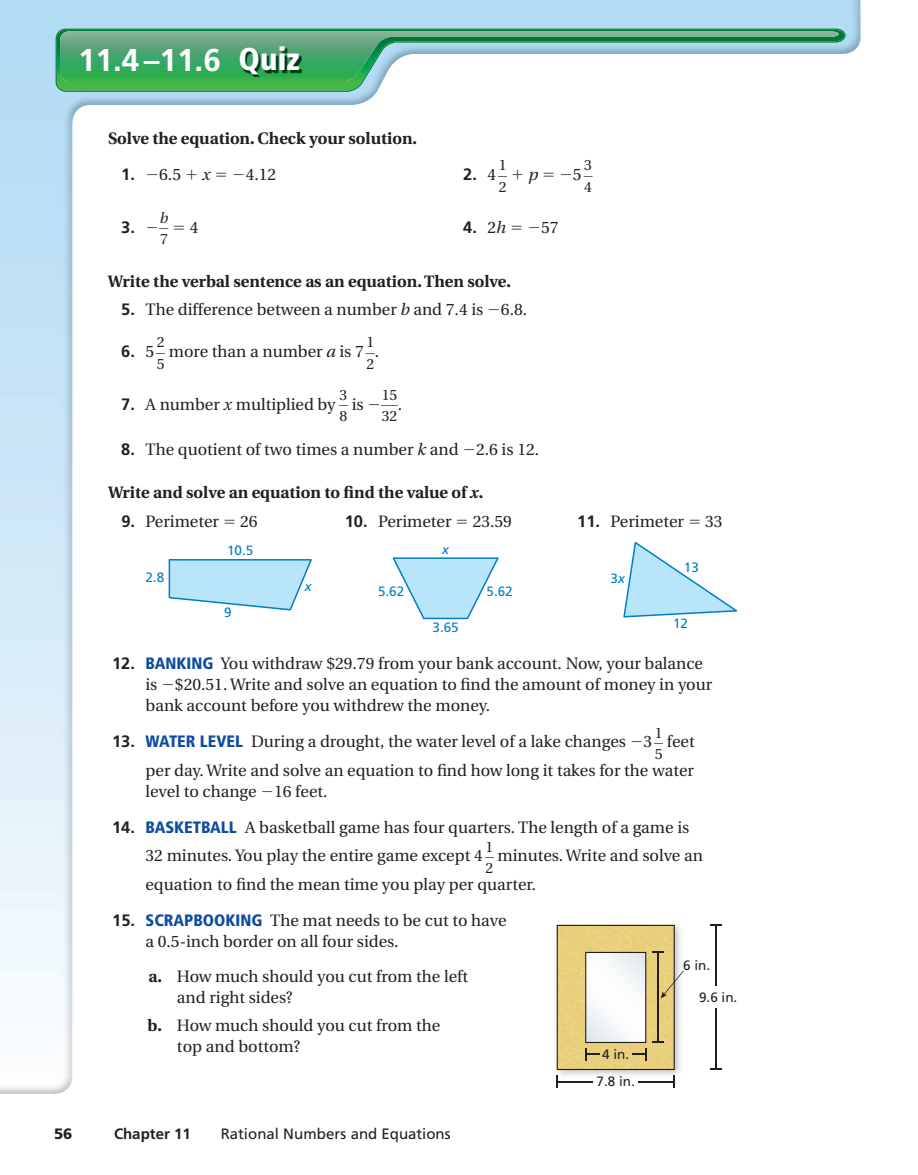
<style>
.page{position:relative;width:918px;height:1175px;background:#fff}
.page>*{position:absolute;margin:0;border:0;box-sizing:border-box;transform-origin:0 0}
.t1{font:700 31.5px "Frutiger";color:#fff}
.t2{font:16.5px/28.5px "Utopia";color:#231f20}
.t3{font:700 16.5px "Utopia";color:#231f20}
.t4{font:700 16.5px "Frutiger";color:#231f20}
.t5{font:italic 16.5px "Utopia";color:#231f20}
.t6{font:15px "Frutiger";color:#231f20}
.t7{font:700 15px "Frutiger";color:#231f20}
.t8{font:900 15px "Frutiger";color:#231f20}
.t9{font:14.85px/21.3px "Utopia";color:#231f20}
.t10{font:italic 14.85px "Utopia";color:#231f20}
.t11{font:13.5px "Frutiger";color:#007ec5}
.t12{font:13.5px "Frutiger";color:#231f20}
.t13{font:italic 13.5px "Frutiger";color:#007ec5}
.s1{font-weight:900;font-stretch:condensed}
.s2{font-family:"Frutiger";font-weight:700}
.s3{font-family:"Utopia";font-weight:400}
.s4{font-family:"Utopia";font-weight:400;font-style:italic}
.s5{font-style:italic}
.s6{font-family:"Frutiger";font-weight:900;font-stretch:condensed;color:#0d4da1}
.s7{font-weight:700}
</style>
<div class="page">
<img style="left:0;top:1089px;width:66px;height:5px">
<img style="left:0;top:0;width:85px;height:1089px">
<img style="left:846px;top:29px;width:15px;height:25px">
<img style="left:85px;top:92px;width:292px;height:14px">
<svg style="left:55px;top:28px;width:791px;height:64px"></svg>
<img style="left:60px;top:31px;width:779px;height:50px">
<img style="left:242px;top:48px;width:60px;height:29px">
<svg style="left:168px;top:559px;width:144px;height:52px"></svg>
<svg style="left:392px;top:557px;width:107px;height:63px"></svg>
<svg style="left:623px;top:542px;width:114px;height:76px"></svg>
<img style="left:556px;top:926px;width:166px;height:162px">
<img style="left:556px;top:924px;width:130px;height:157px">
<hr style="left:715px;top:925px;width:1px;height:60px;background:#231f20">
<svg style="left:710px;top:924px;width:12px;height:2px"></svg>
<hr style="left:715px;top:1008px;width:1px;height:60px;background:#231f20">
<svg style="left:710px;top:1068px;width:12px;height:1px"></svg>
<svg style="left:557px;top:924px;width:127px;height:163px"></svg>
<h1 class="t1" style="left:78px;top:47px;width:223px">11.4 –11.6 <span class="s1">Quiz</span></h1>
<p class="t3" style="left:108px;top:132px;width:311px">Solve the equation. Check your solution.</p>
<p class="t2" style="left:121px;top:162px;width:61px"><span class="s2">1.</span> −6.5</p>
<p class="t5" style="left:202px;top:168px;width:10px">x</p>
<p class="t2" style="left:232px;top:162px;width:46px">−4.12</p>
<p class="t4" style="left:463px;top:168px;width:34px">2. <span class="s3">4</span></p>
<p class="t9" style="left:499px;top:156px;width:9px">1<br>2</p>
<p class="t5" style="left:528px;top:168px;width:11px">p</p>
<p class="t2" style="left:559px;top:162px;width:24px">−5</p>
<p class="t9" style="left:584px;top:156px;width:9px">3<br>4</p>
<p class="t4" style="left:121px;top:220px;width:39px">3. −</p>
<p class="t10" style="left:160px;top:212px;width:10px">b</p>
<p class="t9" style="left:160px;top:230px;width:9px">7</p>
<p class="t2" style="left:190px;top:214px;width:10px">4</p>
<p class="t4" style="left:463px;top:220px;width:44px">4. <span class="s3">2</span><span class="s4">h</span></p>
<p class="t2" style="left:527px;top:214px;width:33px">−57</p>
<p class="t3" style="left:108px;top:274px;width:405px">Write the verbal sentence as an equation. Then solve.</p>
<p class="t2" style="left:121px;top:297px;width:407px"><span class="s2">5.</span> The difference between a number <span class="s5">b</span> and 7.4 is −6.8.</p>
<p class="t4" style="left:121px;top:345px;width:34px">6. <span class="s3">5</span></p>
<p class="t9" style="left:157px;top:333px;width:9px">2<br>5</p>
<p class="t2" style="left:169px;top:339px;width:196px">more than a number <span class="s5">a</span> is 7</p>
<p class="t9" style="left:366px;top:333px;width:9px">1<br>2</p>
<p class="t2" style="left:375px;top:339px;width:6px">.</p>
<p class="t2" style="left:121px;top:391px;width:216px"><span class="s2">7.</span> A number <span class="s5">x</span> multiplied by</p>
<p class="t9" style="left:340px;top:385px;width:9px">3<br>8</p>
<p class="t2" style="left:352px;top:391px;width:31px">is −</p>
<p class="t9" style="left:382px;top:385px;width:17px">15<br>32</p>
<p class="t2" style="left:398px;top:391px;width:6px">.</p>
<p class="t2" style="left:121px;top:436px;width:419px"><span class="s2">8.</span> The quotient of two times a number <span class="s5">k</span> and −2.6 is 12.</p>
<p class="t3" style="left:108px;top:486px;width:377px">Write and solve an equation to find the value of <span class="s5">x</span>.</p>
<p class="t2" style="left:121px;top:508px;width:99px"><span class="s2">9.</span> Perimeter</p>
<p class="t2" style="left:240px;top:508px;width:19px">26</p>
<p class="t2" style="left:345px;top:508px;width:108px"><span class="s2">10.</span> Perimeter</p>
<p class="t2" style="left:473px;top:508px;width:41px">23.59</p>
<p class="t2" style="left:577px;top:508px;width:108px"><span class="s2">11.</span> Perimeter</p>
<p class="t2" style="left:705px;top:508px;width:19px">33</p>
<p class="t11" style="left:227px;top:544px;width:28px">10.5</p>
<p class="t13" style="left:305px;top:580px;width:8px">x</p>
<p class="t11" style="left:224px;top:607px;width:9px">9</p>
<p class="t13" style="left:442px;top:543px;width:8px">x</p>
<p class="t11" style="left:684px;top:561px;width:17px">13</p>
<p class="t11" style="left:145px;top:572px;width:20px">2.8</p>
<p class="t11" style="left:610px;top:572px;width:16px">3<span class="s5">x</span></p>
<p class="t11" style="left:378px;top:585px;width:28px">5.62</p>
<p class="t11" style="left:486px;top:585px;width:28px">5.62</p>
<p class="t11" style="left:673px;top:617px;width:17px">12</p>
<p class="t11" style="left:432px;top:622px;width:28px">3.65</p>
<p class="t2" style="left:146px;top:654px;width:568px;line-height:21px;text-indent:-33px"><span class="s2">12.</span> <span class="s6">BANKING</span> You withdraw $29.79 from your bank account. Now, your balance is −$20.51. Write and solve an equation to find the amount of money in your bank account before you withdrew the money.</p>
<p class="t2" style="left:112px;top:729px;width:542px"><span class="s2">13.</span> <span class="s6">WATER LEVEL</span> During a drought, the water level of a lake changes −3</p>
<p class="t9" style="left:655px;top:723px;width:9px">1<br>5</p>
<p class="t2" style="left:145px;top:729px;width:551px;text-align:right">feet<br>per day. Write and solve an equation to find how long it takes for the water</p>
<p class="t2" style="left:145px;top:778px;width:184px">level to change −16 feet.</p>
<p class="t2" style="left:145px;top:814px;width:545px;text-indent:-33px"><span class="s2">14.</span> <span class="s6">BASKETBALL</span> A basketball game has four quarters. The length of a game is<br>32 minutes. You play the entire game except 4</p>
<p class="t9" style="left:486px;top:837px;width:9px">1<br>2</p>
<p class="t2" style="left:146px;top:843px;width:559px;text-indent:352px">minutes. Write and solve an equation to find the mean time you play per quarter.</p>
<p class="t2" style="left:112px;top:907px;width:396px"><span class="s2">15.</span> <span class="s6">SCRAPBOOKING</span> The mat needs to be cut to have</p>
<p class="t2" style="left:146px;top:925px;width:324px;line-height:34.5px">a 0.5-inch border on all four sides.<br><span class="s7">a.</span> How much should you cut from the left</p>
<p class="t2" style="left:148px;top:984px;width:294px;text-indent:29px">and right sides?<br><span class="s7">b.</span> How much should you cut from the</p>
<p class="t2" style="left:177px;top:1033px;width:125px">top and bottom?</p>
<p class="t8" style="left:54px;top:1127px;width:20px">56</p>
<p class="t7" style="left:114px;top:1127px;width:78px">Chapter 11</p>
<p class="t6" style="left:221px;top:1127px;width:232px">Rational Numbers and Equations</p>
<p class="t12" style="left:602px;top:1048px;width:29px">4 in.</p>
<p class="t12" style="left:597px;top:1075px;width:40px">7.8 in.</p>
<p class="t12" style="left:683px;top:960px;width:29px">6 in.</p>
<p class="t12" style="left:699px;top:991px;width:40px">9.6 in.</p>
</div>
